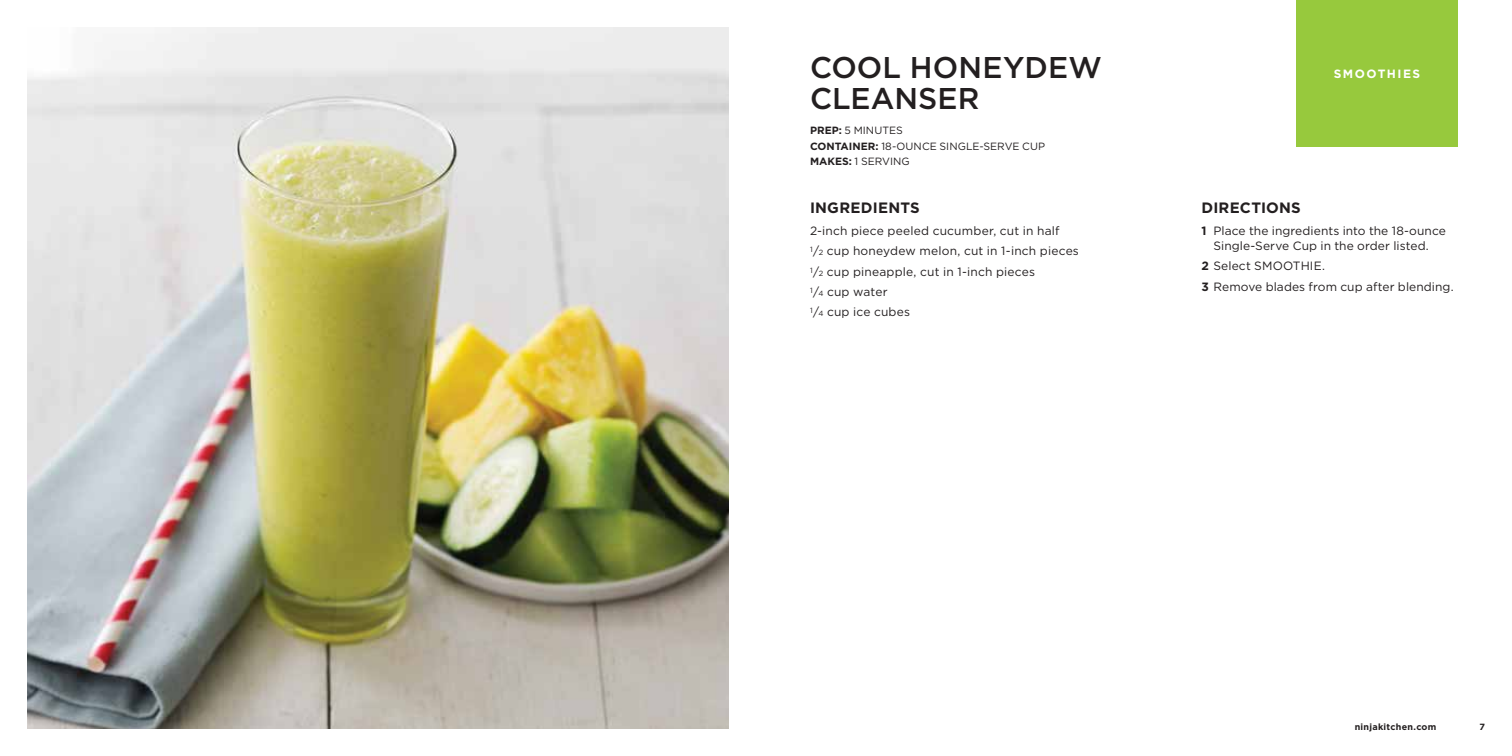
<style>
.page{position:relative;width:1512px;height:756px;background:#fff}
.page>*{position:absolute;margin:0;border:0;box-sizing:border-box;transform-origin:0 0}
.t1{font:500 30px/31.5px "Gotham";letter-spacing:.005em;color:#231f20}
.t2{font:700 15px "Gotham";letter-spacing:.015em;color:#231f20}
.t3{font:12px/20.4px "Gotham";letter-spacing:.01em;color:#231f20}
.t4{font:700 12px "Gotham";letter-spacing:.125em;color:#fff}
.t5{font:10.5px/15.3px "Gotham";letter-spacing:.005em;color:#231f20}
.t6{font:700 9px "Gotham";letter-spacing:.03em;color:#231f20}
.s1{font-weight:700}
.s2{font-size:7.5px}
</style>
<div class="page">
<img style="left:27px;top:27px;width:702px;height:702px">
<div style="left:1296px;top:0;width:162px;height:147px;background:#97c93d"></div>
<h1 class="t1" style="left:810px;top:51px;width:293px">COOL HONEYDEW<br>CLEANSER</h1>
<p class="t5" style="left:810px;top:123px;width:237px"><span class="s1">PREP:</span> 5 MINUTES<br><span class="s1">CONTAINER:</span> 18-OUNCE SINGLE-SERVE CUP<br><span class="s1">MAKES:</span> 1 SERVING</p>
<p class="t2" style="left:810px;top:198px;width:111px">INGREDIENTS</p>
<p class="t3" style="left:810px;top:220px;width:270px">2-inch piece peeled cucumber, cut in half<br><sup>1</sup>/<span class="s2">2</span> cup honeydew melon, cut in 1-inch pieces<br><sup>1</sup>/<span class="s2">2</span> cup pineapple, cut in 1-inch pieces<br><sup>1</sup>/<span class="s2">4</span> cup water<br><sup>1</sup>/<span class="s2">4</span> cup ice cubes</p>
<p class="t4" style="left:1334px;top:66px;width:88px">SMOOTHIES</p>
<p class="t2" style="left:1202px;top:198px;width:101px">DIRECTIONS</p>
<p class="t3" style="left:1202px;top:223px;width:246px;line-height:15px;text-align:center"><span class="s1">1</span> Place the ingredients into the 18-ounce<br>Single-Serve Cup in the order listed.</p>
<p class="t3" style="left:1202px;top:256px;width:254px"><span class="s1">2</span> Select SMOOTHIE.<br><span class="s1">3</span> Remove blades from cup after blending.</p>
<p class="t6" style="left:1355px;top:721px;width:83px">ninjakitchen.com</p>
<p class="t6" style="left:1479px;top:721px;width:7px">7</p>
</div>
